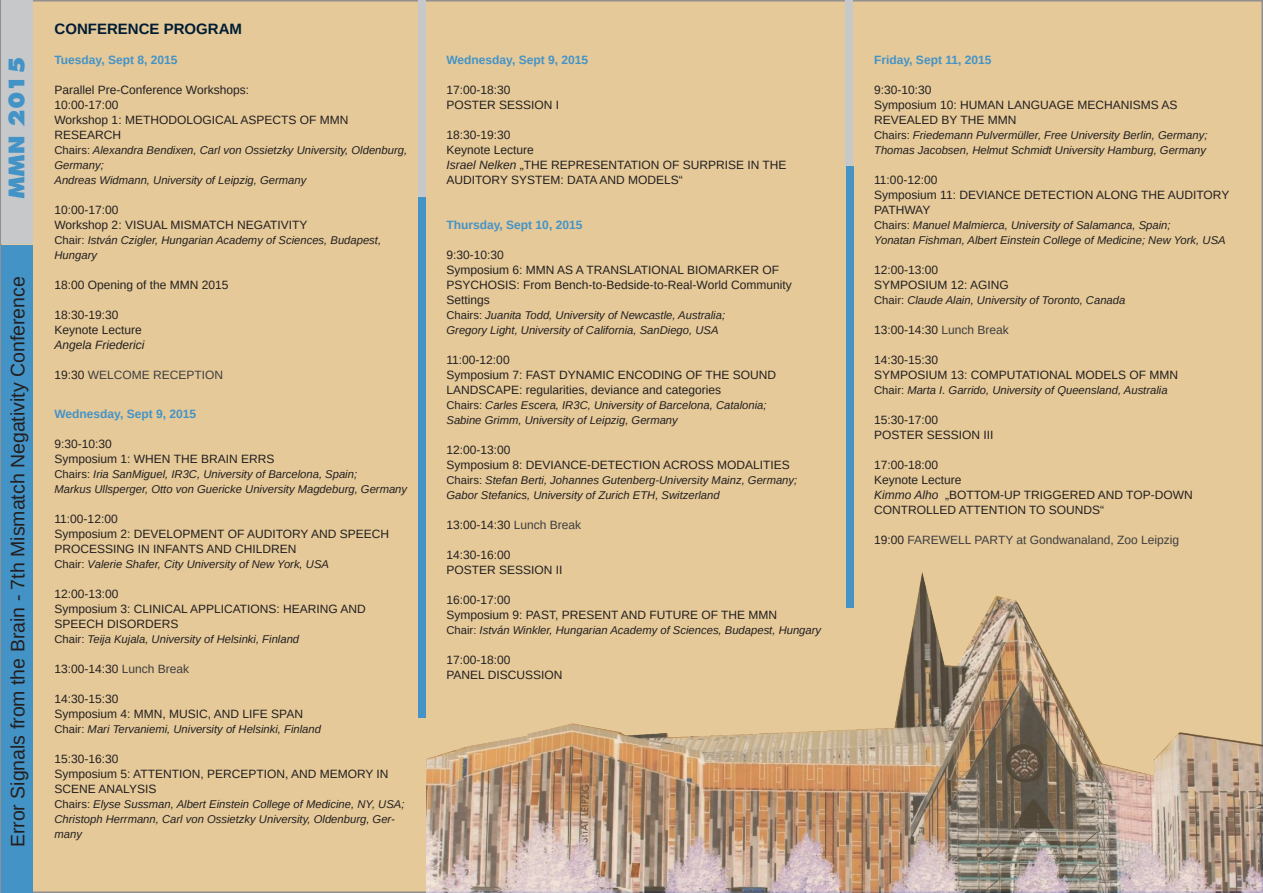
<style>
.page{position:relative;width:1263px;height:893px;background:#fff}
.page>*{position:absolute;margin:0;border:0;box-sizing:border-box;transform-origin:0 0}
.t1{font:800 21px "Futura";color:#4493c6}
.t2{font:19.5px "Arimo";color:#231f20}
.t3{font:700 15px "Arimo";color:#001c33}
.t4{font:12px/15px "Arimo";color:#231f20}
.t5{font:700 12px "Arimo";color:#4493c6}
.t6{font:12px "Arimo";color:#3e3e3f}
.t7{font:italic 12px "Arimo";color:#231f20}
.t8{font:italic 11.25px/15px "Arimo";color:#231f20}
.s1{font-style:normal}
.s2{color:#231f20}
.s3{color:#3e3e3f}
.s4{font-style:italic}
</style>
<div class="page">
<div style="left:1px;top:1px;width:1261px;height:891px;background:#e5c999"></div>
<div style="left:1px;top:0;width:32px;height:244px;background:#c7c8ca"></div>
<div style="left:1px;top:245px;width:32px;height:648px;background:#4493c6"></div>
<div style="left:418px;top:0;width:8px;height:196px;background:#c7c8ca"></div>
<div style="left:418px;top:197px;width:8px;height:521px;background:#4493c6"></div>
<div style="left:845px;top:0;width:8px;height:166px;background:#c7c8ca"></div>
<div style="left:846px;top:166px;width:7px;height:441px;background:#4493c6"></div>
<img style="left:427px;top:571px;width:836px;height:322px">
<p class="t1" style="left:3px;top:199px;width:144px;rotate:-90deg">MMN 2015</p>
<p class="t2" style="left:5px;top:847px;width:573px;rotate:-90deg">Error Signals from the Brain - 7th Mismatch Negativity Conference</p>
<p class="t3" style="left:55px;top:19px;width:189px">CONFERENCE PROGRAM</p>
<p class="t5" style="left:55px;top:52px;width:124px">Tuesday, Sept 8, 2015</p>
<p class="t4" style="left:55px;top:82px;width:196px">Parallel Pre-Conference Workshops:</p>
<p class="t4" style="left:55px;top:97px;width:66px">10:00-17:00</p>
<p class="t4" style="left:55px;top:112px;width:296px">Workshop 1: METHODOLOGICAL ASPECTS OF MMN</p>
<p class="t4" style="left:55px;top:127px;width:68px">RESEARCH</p>
<p class="t8" style="left:55px;top:142px;width:354px"><span class="s1">Chairs:</span> Alexandra Bendixen, Carl von Ossietzky University, Oldenburg,<br>Germany;</p>
<p class="t8" style="left:55px;top:172px;width:253px">Andreas Widmann, University of Leipzig, Germany</p>
<p class="t4" style="left:55px;top:202px;width:66px">10:00-17:00</p>
<p class="t4" style="left:55px;top:217px;width:254px">Workshop 2: VISUAL MISMATCH NEGATIVITY</p>
<p class="t8" style="left:55px;top:232px;width:328px"><span class="s1">Chair:</span> István Czigler, Hungarian Academy of Sciences, Budapest,<br>Hungary</p>
<p class="t4" style="left:55px;top:277px;width:176px">18:00 Opening of the MMN 2015</p>
<p class="t4" style="left:55px;top:307px;width:66px">18:30-19:30</p>
<p class="t4" style="left:55px;top:322px;width:89px">Keynote Lecture</p>
<p class="t7" style="left:55px;top:337px;width:92px">Angela Friederici</p>
<p class="t6" style="left:55px;top:367px;width:170px"><span class="s2">19:30</span> WELCOME RECEPTION</p>
<p class="t5" style="left:55px;top:406px;width:143px">Wednesday, Sept 9, 2015</p>
<p class="t4" style="left:55px;top:436px;width:59px">9:30-10:30</p>
<p class="t4" style="left:55px;top:451px;width:221px">Symposium 1: WHEN THE BRAIN ERRS</p>
<p class="t8" style="left:55px;top:466px;width:304px"><span class="s1">Chairs:</span> Iria SanMiguel, IR3C, University of Barcelona, Spain;</p>
<p class="t8" style="left:55px;top:481px;width:354px">Markus Ullsperger, Otto von Guericke University Magdeburg, Germany</p>
<p class="t4" style="left:55px;top:511px;width:65px">11:00-12:00</p>
<p class="t4" style="left:55px;top:526px;width:336px">Symposium 2: DEVELOPMENT OF AUDITORY AND SPEECH<br>PROCESSING IN INFANTS AND CHILDREN</p>
<p class="t8" style="left:55px;top:556px;width:276px"><span class="s1">Chair:</span> Valerie Shafer, City University of New York, USA</p>
<p class="t4" style="left:55px;top:586px;width:66px">12:00-13:00</p>
<p class="t4" style="left:55px;top:601px;width:313px">Symposium 3: CLINICAL APPLICATIONS: HEARING AND</p>
<p class="t4" style="left:55px;top:616px;width:126px">SPEECH DISORDERS</p>
<p class="t8" style="left:55px;top:631px;width:246px"><span class="s1">Chair:</span> Teija Kujala, University of Helsinki, Finland</p>
<p class="t4" style="left:55px;top:661px;width:136px">13:00-14:30 <span class="s3">Lunch Break</span></p>
<p class="t4" style="left:55px;top:691px;width:66px">14:30-15:30</p>
<p class="t4" style="left:55px;top:706px;width:250px">Symposium 4: MMN, MUSIC, AND LIFE SPAN</p>
<p class="t8" style="left:55px;top:721px;width:268px"><span class="s1">Chair:</span> Mari Tervaniemi, University of Helsinki, Finland</p>
<p class="t4" style="left:55px;top:751px;width:66px">15:30-16:30</p>
<p class="t4" style="left:55px;top:766px;width:336px">Symposium 5: ATTENTION, PERCEPTION, AND MEMORY IN<br>SCENE ANALYSIS</p>
<p class="t8" style="left:55px;top:796px;width:351px"><span class="s1">Chairs:</span> Elyse Sussman, Albert Einstein College of Medicine, NY, USA;</p>
<p class="t8" style="left:55px;top:811px;width:342px">Christoph Herrmann, Carl von Ossietzky University, Oldenburg, Ger&shy;many</p>
<p class="t5" style="left:446px;top:52px;width:143px">Wednesday, Sept 9, 2015</p>
<p class="t4" style="left:446px;top:82px;width:66px">17:00-18:30</p>
<p class="t4" style="left:446px;top:97px;width:114px">POSTER SESSION I</p>
<p class="t4" style="left:446px;top:127px;width:66px">18:30-19:30</p>
<p class="t4" style="left:446px;top:142px;width:89px">Keynote Lecture</p>
<p class="t4" style="left:446px;top:157px;width:342px"><span class="s4">Israel Nelken</span> „THE REPRESENTATION OF SURPRISE IN THE</p>
<p class="t4" style="left:446px;top:172px;width:238px">AUDITORY SYSTEM: DATA AND MODELS“</p>
<p class="t5" style="left:446px;top:217px;width:137px">Thursday, Sept 10, 2015</p>
<p class="t4" style="left:446px;top:247px;width:59px">9:30-10:30</p>
<p class="t4" style="left:446px;top:262px;width:334px">Symposium 6: MMN AS A TRANSLATIONAL BIOMARKER OF</p>
<p class="t4" style="left:446px;top:277px;width:347px">PSYCHOSIS: From Bench-to-Bedside-to-Real-World Community<br>Settings</p>
<p class="t8" style="left:446px;top:307px;width:280px"><span class="s1">Chairs:</span> Juanita Todd, University of Newcastle, Australia;</p>
<p class="t8" style="left:446px;top:322px;width:273px">Gregory Light, University of California, SanDiego, USA</p>
<p class="t4" style="left:446px;top:352px;width:65px">11:00-12:00</p>
<p class="t4" style="left:446px;top:367px;width:331px">Symposium 7: FAST DYNAMIC ENCODING OF THE SOUND<br>LANDSCAPE: regularities, deviance and categories</p>
<p class="t8" style="left:446px;top:397px;width:322px"><span class="s1">Chairs:</span> Carles Escera, IR3C, University of Barcelona, Catalonia;</p>
<p class="t8" style="left:446px;top:412px;width:233px">Sabine Grimm, University of Leipzig, Germany</p>
<p class="t4" style="left:446px;top:442px;width:66px">12:00-13:00</p>
<p class="t4" style="left:446px;top:457px;width:345px">Symposium 8: DEVIANCE-DETECTION ACROSS MODALITIES</p>
<p class="t8" style="left:446px;top:472px;width:352px"><span class="s1">Chairs:</span> Stefan Berti, Johannes Gutenberg-University Mainz, Germany;</p>
<p class="t8" style="left:446px;top:487px;width:275px">Gabor Stefanics, University of Zurich ETH, Switzerland</p>
<p class="t4" style="left:446px;top:517px;width:136px">13:00-14:30 <span class="s3">Lunch Break</span></p>
<p class="t4" style="left:446px;top:547px;width:66px">14:30-16:00</p>
<p class="t4" style="left:446px;top:562px;width:118px">POSTER SESSION II</p>
<p class="t4" style="left:446px;top:592px;width:66px">16:00-17:00</p>
<p class="t4" style="left:446px;top:607px;width:332px">Symposium 9: PAST, PRESENT AND FUTURE OF THE MMN</p>
<p class="t8" style="left:446px;top:622px;width:376px"><span class="s1">Chair:</span> István Winkler, Hungarian Academy of Sciences, Budapest, Hungary</p>
<p class="t4" style="left:446px;top:652px;width:66px">17:00-18:00</p>
<p class="t4" style="left:446px;top:667px;width:118px">PANEL DISCUSSION</p>
<p class="t5" style="left:874px;top:52px;width:119px">Friday, Sept 11, 2015</p>
<p class="t4" style="left:874px;top:82px;width:59px">9:30-10:30</p>
<p class="t4" style="left:874px;top:97px;width:305px">Symposium 10: HUMAN LANGUAGE MECHANISMS AS</p>
<p class="t4" style="left:874px;top:112px;width:144px">REVEALED BY THE MMN</p>
<p class="t8" style="left:874px;top:127px;width:335px"><span class="s1">Chairs:</span> Friedemann Pulvermüller, Free University Berlin, Germany;</p>
<p class="t8" style="left:874px;top:142px;width:333px">Thomas Jacobsen, Helmut Schmidt University Hamburg, Germany</p>
<p class="t4" style="left:874px;top:172px;width:65px">11:00-12:00</p>
<p class="t4" style="left:874px;top:187px;width:357px">Symposium 11: DEVIANCE DETECTION ALONG THE AUDITORY<br>PATHWAY</p>
<p class="t8" style="left:874px;top:217px;width:298px"><span class="s1">Chairs:</span> Manuel Malmierca, University of Salamanca, Spain;</p>
<p class="t8" style="left:874px;top:232px;width:353px">Yonatan Fishman, Albert Einstein College of Medicine; New York, USA</p>
<p class="t4" style="left:874px;top:262px;width:66px">12:00-13:00</p>
<p class="t4" style="left:874px;top:277px;width:136px">SYMPOSIUM 12: AGING</p>
<p class="t8" style="left:874px;top:292px;width:253px"><span class="s1">Chair:</span> Claude Alain, University of Toronto, Canada</p>
<p class="t4" style="left:874px;top:322px;width:136px">13:00-14:30 <span class="s3">Lunch Break</span></p>
<p class="t4" style="left:874px;top:352px;width:66px">14:30-15:30</p>
<p class="t4" style="left:874px;top:367px;width:305px">SYMPOSIUM 13: COMPUTATIONAL MODELS OF MMN</p>
<p class="t8" style="left:874px;top:382px;width:295px"><span class="s1">Chair:</span> Marta I. Garrido, University of Queensland, Australia</p>
<p class="t4" style="left:874px;top:412px;width:66px">15:30-17:00</p>
<p class="t4" style="left:874px;top:427px;width:121px">POSTER SESSION III</p>
<p class="t4" style="left:874px;top:457px;width:66px">17:00-18:00</p>
<p class="t4" style="left:874px;top:472px;width:89px">Keynote Lecture</p>
<p class="t4" style="left:874px;top:487px;width:320px"><span class="s4">Kimmo Alho</span> „BOTTOM-UP TRIGGERED AND TOP-DOWN</p>
<p class="t4" style="left:874px;top:502px;width:232px">CONTROLLED ATTENTION TO SOUNDS“</p>
<p class="t6" style="left:874px;top:532px;width:307px"><span class="s2">19:00</span> FAREWELL PARTY at Gondwanaland, Zoo Leipzig</p>
</div>
